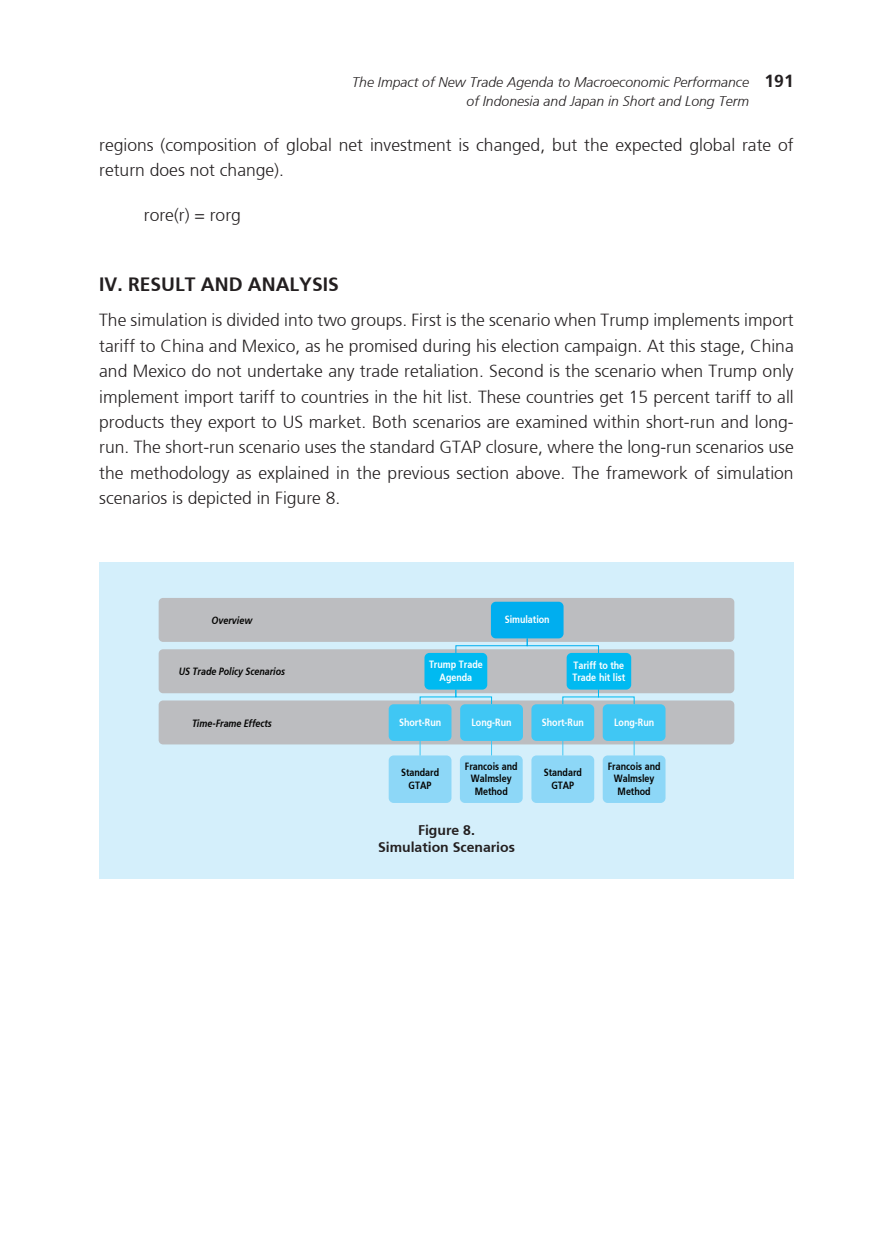
<style>
.page{position:relative;width:893px;height:1241px;background:#fff}
.page>*{position:absolute;margin:0;border:0;box-sizing:border-box;transform-origin:0 0}
.t1{font:700 19.25px "Frutiger";color:#231f20}
.t2{font:300 17.5px/25.4px "Frutiger";color:#231f20}
.t3{font:italic 300 14px/19.2px "Frutiger";color:#231f20}
.t4{font:700 14px/17.5px "Frutiger";color:#231f20;text-align:center}
.t5{font:700 10.5px/12.6px "Frutiger";letter-spacing:-.005em;color:#fff;text-align:center;scale:.85 1}
.t6{font:700 10.5px/12.6px "Frutiger";color:#050504;text-align:center;scale:.85 1}
.t7{font:italic 700 10.5px "Frutiger";color:#050504;scale:.85 1}
.s1{font-weight:700;font-style:normal;font-size:17.5px}
</style>
<div class="page">
<div style="left:99px;top:562px;width:695px;height:316px;background:#d4effb"></div>
<div style="left:389px;top:755px;width:62px;height:47px;background:#8dd7f7;border-radius:5px"></div>
<div style="left:460px;top:755px;width:63px;height:47px;background:#8dd7f7;border-radius:5px"></div>
<div style="left:531px;top:755px;width:63px;height:47px;background:#8dd7f7;border-radius:5px"></div>
<div style="left:603px;top:755px;width:62px;height:47px;background:#8dd7f7;border-radius:5px"></div>
<div style="left:159px;top:700px;width:575px;height:44px;background:#bcbdc0;border-radius:4px"></div>
<div style="left:159px;top:649px;width:575px;height:44px;background:#bcbdc0;border-radius:4px"></div>
<div style="left:159px;top:598px;width:575px;height:43px;background:#bcbdc0;border-radius:4px"></div>
<svg style="left:420px;top:740px;width:1px;height:15px"></svg>
<svg style="left:419px;top:688px;width:73px;height:17px"></svg>
<svg style="left:491px;top:740px;width:1px;height:15px"></svg>
<svg style="left:455px;top:637px;width:144px;height:15px"></svg>
<svg style="left:562px;top:740px;width:1px;height:15px"></svg>
<svg style="left:562px;top:688px;width:73px;height:17px"></svg>
<svg style="left:634px;top:740px;width:1px;height:15px"></svg>
<div style="left:491px;top:601px;width:73px;height:37px;background:#00aeef;border-radius:5px"></div>
<div style="left:424px;top:652px;width:63px;height:37px;background:#00baf1;border-radius:5px"></div>
<div style="left:389px;top:704px;width:62px;height:36px;background:#40c7f4;border-radius:5px"></div>
<div style="left:460px;top:704px;width:63px;height:36px;background:#40c7f4;border-radius:5px"></div>
<div style="left:567px;top:652px;width:64px;height:37px;background:#00baf1;border-radius:5px"></div>
<div style="left:531px;top:704px;width:63px;height:36px;background:#40c7f4;border-radius:5px"></div>
<div style="left:603px;top:704px;width:62px;height:36px;background:#40c7f4;border-radius:5px"></div>
<p class="t3" style="left:467px;top:72px;width:329px;text-indent:-114px">The Impact of New Trade Agenda to Macroeconomic Performance <span class="s1">191 </span>of Indonesia and Japan in Short and Long Term</p>
<p class="t2" style="left:99px;top:132px;width:696px">regions (composition of global net investment is changed, but the expected global rate of return does not change).</p>
<p class="t2" style="left:144px;top:203px;width:99px">rore(r) = rorg</p>
<p class="t1" style="left:99px;top:273px;width:241px">IV. RESULT AND ANALYSIS</p>
<p class="t2" style="left:99px;top:308px;width:696px;text-align:justify">The simulation is divided into two groups. First is the scenario when Trump implements import tariff to China and Mexico, as he promised during his election campaign. At this stage, China and Mexico do not undertake any trade retaliation. Second is the scenario when Trump only implement import tariff to countries in the hit list. These countries get 15 percent tariff to all products they export to US market. Both scenarios are examined within short-run and long&shy;run. The short-run scenario uses the standard GTAP closure, where the long-run scenarios use the methodology as explained in the previous section above. The framework of simulation scenarios is depicted in Figure 8.</p>
<p class="t7" style="left:212px;top:614px;width:49px">Overview</p>
<p class="t7" style="left:179px;top:665px;width:127px">US Trade Policy Scenarios</p>
<p class="t7" style="left:192px;top:716px;width:96px">Time-Frame Effects</p>
<p class="t5" style="left:505px;top:613px;width:54px">Simulation</p>
<p class="t5" style="left:429px;top:658px;width:65px">Trump Trade<br>Agenda</p>
<p class="t5" style="left:573px;top:658px;width:63px;text-align:left">Tariff to the<br>Trade hit list</p>
<p class="t5" style="left:399px;top:715px;width:51px">Short-Run</p>
<p class="t5" style="left:471px;top:715px;width:49px">Long-Run</p>
<p class="t5" style="left:542px;top:715px;width:51px">Short-Run</p>
<p class="t5" style="left:614px;top:715px;width:49px">Long-Run</p>
<p class="t6" style="left:401px;top:766px;width:46px">Standard<br>GTAP</p>
<p class="t6" style="left:465px;top:759px;width:64px">Francois and<br>Walmsley<br>Method</p>
<p class="t6" style="left:544px;top:766px;width:46px">Standard<br>GTAP</p>
<p class="t6" style="left:608px;top:759px;width:64px">Francois and<br>Walmsley<br>Method</p>
<p class="t4" style="left:378px;top:820px;width:138px">Figure 8.<br>Simulation Scenarios</p>
</div>
